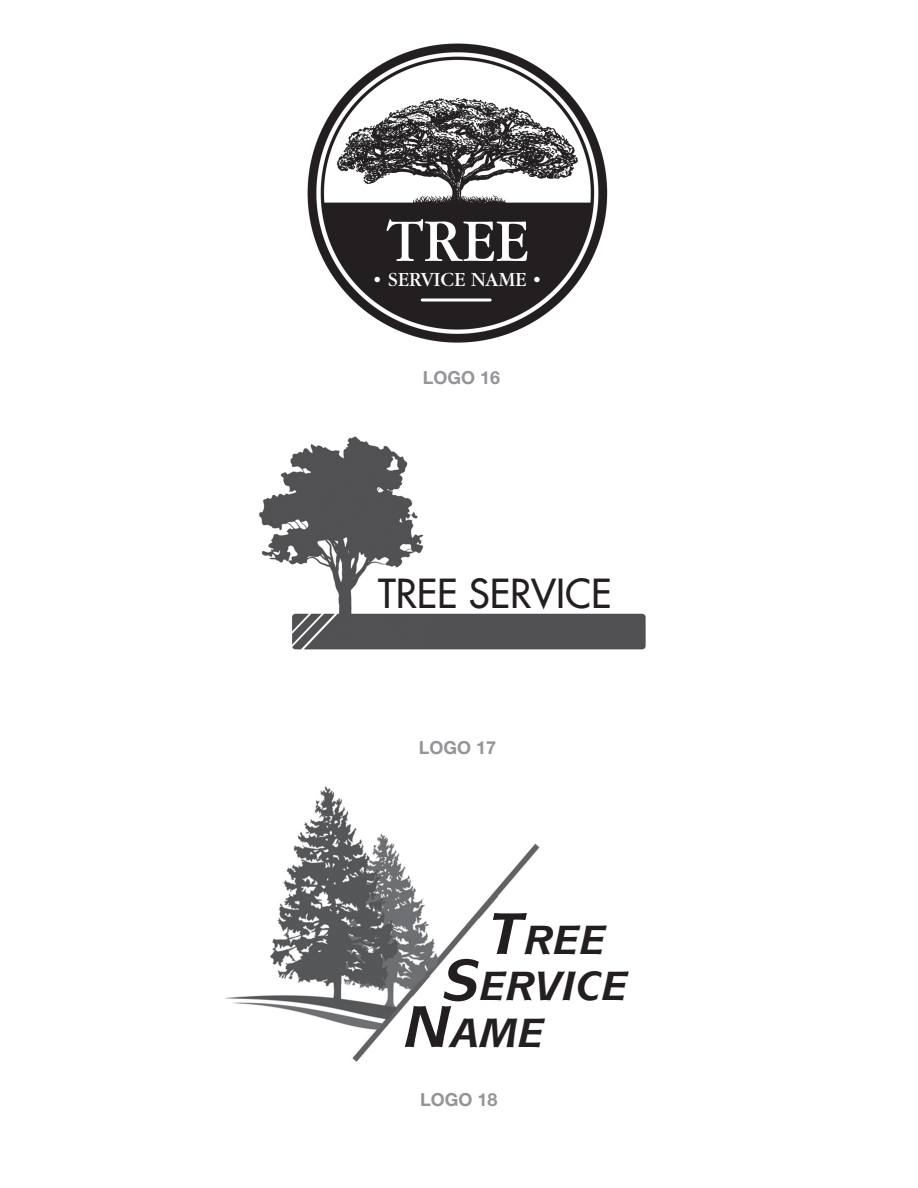
<style>
.page{position:relative;width:918px;height:1188px;background:#fff}
.page>*{position:absolute;margin:0;border:0;box-sizing:border-box;transform-origin:0 0}
.t1{font:63px "Garamond";color:#fff}
.t2{font:italic 700 40.95px "Mixage IT Cby BT";color:#231f20}
.t3{font:39px "Futura";color:#231f20}
.t4{font:21px "Garamond";color:#fff}
.t5{font:700 18px "Helvetica Neue";color:#939598}
.s1{font-size:58.5px}
</style>
<div class="page">
<img style="left:225px;top:786px;width:315px;height:276px">
<img style="left:259px;top:436px;width:387px;height:214px">
<img style="left:307px;top:43px;width:301px;height:300px">
<hr style="left:422px;top:299px;width:68px;height:3px;background:#fff">
<h1 class="t1" style="left:387px;top:208px;width:143px">TREE</h1>
<p class="t4" style="left:372px;top:268px;width:172px">• SERVICE NAME •</p>
<p class="t5" style="left:423px;top:366px;width:79px">LOGO 16</p>
<h3 class="t3" style="left:378px;top:569px;width:235px">TREE SERVICE</h3>
<p class="t5" style="left:419px;top:736px;width:79px">LOGO 17</p>
<h2 class="t2" style="left:489px;top:915px;width:119px"><span class="s1">T</span>REE</h2>
<h2 class="t2" style="left:444px;top:961px;width:186px"><span class="s1">S</span>ERVICE</h2>
<h2 class="t2" style="left:405px;top:1008px;width:141px"><span class="s1">N</span>AME</h2>
<p class="t5" style="left:420px;top:1089px;width:79px">LOGO 18</p>
</div>
